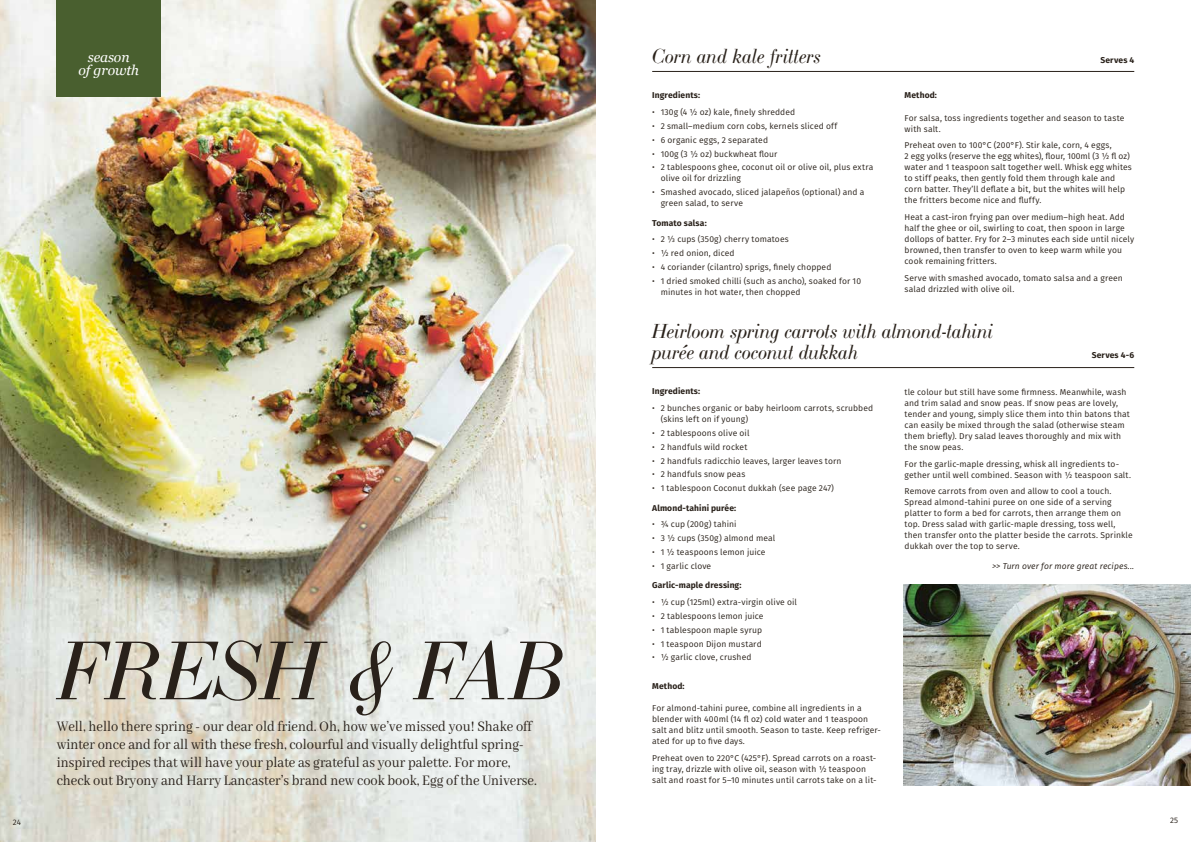
<style>
.page{position:relative;width:1191px;height:842px;background:#fff}
.page>*{position:absolute;margin:0;border:0;box-sizing:border-box;transform-origin:0 0}
.t1{font:italic 82px "LTC Bodoni 175";color:#29211a}
.t2{font:italic 20px/21px "LTC Bodoni 175";letter-spacing:-.015em;color:#29211a}
.t3{font:16px/18px "Abhaya Libre";color:#29211a;scale:.9 1}
.t4{font:italic 14px/13.6px "Georgia";letter-spacing:-.01em;color:#fff;text-align:center}
.t5{font:8.5px/11px "Fira Sans";letter-spacing:.01em;color:#29211a}
.t6{font:700 8.5px "Fira Sans";letter-spacing:.015em;color:#29211a}
.t7{font:italic 8.5px "Fira Sans";letter-spacing:.01em;color:#29211a}
.t8{font:8px "Fira Sans";color:#29211a}
</style>
<div class="page">
<img style="left:903px;top:585px;width:288px;height:200px">
<img style="left:0;top:0;width:596px;height:842px">
<div style="left:57px;top:0;width:104px;height:97px;background:#495f2f"></div>
<hr style="left:652px;top:71px;width:482px;height:1px;background:#29211a">
<hr style="left:652px;top:367px;width:482px;height:1px;background:#29211a">
<h3 class="t4" style="left:78px;top:49px;width:62px">season<br>of growth</h3>
<h1 class="t1" style="left:58px;top:625px;width:508px">FRESH &amp; FAB</h1>
<p class="t3" style="left:57px;top:718px;width:535px">Well, hello there spring - our dear old friend. Oh, how we’ve missed you! Shake off winter once and for all with these fresh, colourful and visually delightful spring&shy;inspired recipes that will have your plate as grateful as your palette. For more, check out Bryony and Harry Lancaster’s brand new cook book, Egg of the Universe.</p>
<h2 class="t2" style="left:652px;top:46px;width:171px">Corn and kale fritters</h2>
<p class="t6" style="left:1100px;top:53px;width:35px">Serves 4</p>
<p class="t6" style="left:652px;top:88px;width:50px">Ingredients:</p>
<p class="t5" style="left:652px;top:107px;width:145px">• 130g (4 ½ oz) kale, finely shredded</p>
<p class="t5" style="left:652px;top:121px;width:187px">• 2 small–medium corn cobs, kernels sliced off</p>
<p class="t5" style="left:652px;top:135px;width:117px">• 6 organic eggs, 2 separated</p>
<p class="t5" style="left:652px;top:149px;width:127px">• 100g (3 ½ oz) buckwheat flour</p>
<p class="t5" style="left:660px;top:163px;width:214px;text-indent:-8px">• 2 tablespoons ghee, coconut oil or olive oil, plus extra olive oil for drizzling</p>
<p class="t5" style="left:660px;top:187px;width:205px;text-indent:-8px">• Smashed avocado, sliced jalapeños (optional) and a green salad, to serve</p>
<p class="t6" style="left:652px;top:216px;width:56px">Tomato salsa:</p>
<p class="t5" style="left:652px;top:235px;width:138px">• 2 ⅓ cups (350g) cherry tomatoes</p>
<p class="t5" style="left:652px;top:248px;width:84px">• ½ red onion, diced</p>
<p class="t5" style="left:652px;top:262px;width:181px">• 4 coriander (cilantro) sprigs, finely chopped</p>
<p class="t5" style="left:660px;top:276px;width:202px;text-indent:-8px">• 1 dried smoked chilli (such as ancho), soaked for 10 minutes in hot water, then chopped</p>
<p class="t6" style="left:904px;top:88px;width:34px">Method:</p>
<p class="t5" style="left:904px;top:113px;width:221px">For salsa, toss ingredients together and season to taste with salt.</p>
<p class="t5" style="left:904px;top:141px;width:229px">Preheat oven to 100°C (200°F). Stir kale, corn, 4 eggs,<br>2 egg yolks (reserve the egg whites), flour, 100ml (3 ½ fl oz) water and 1 teaspoon salt together well. Whisk egg whites to stiff peaks, then gently fold them through kale and corn batter. They’ll deflate a bit, but the whites will help the fritters become nice and fluffy.</p>
<p class="t5" style="left:904px;top:212px;width:231px">Heat a cast-iron frying pan over medium–high heat. Add half the ghee or oil, swirling to coat, then spoon in large dollops of batter. Fry for 2–3 minutes each side until nicely browned, then transfer to oven to keep warm while you cook remaining fritters.</p>
<p class="t5" style="left:904px;top:273px;width:220px">Serve with smashed avocado, tomato salsa and a green salad drizzled with olive oil.</p>
<h2 class="t2" style="left:652px;top:321px;width:343px">Heirloom spring carrots with almond-tahini purée and coconut dukkah</h2>
<p class="t6" style="left:652px;top:384px;width:50px">Ingredients:</p>
<p class="t5" style="left:660px;top:403px;width:214px;text-indent:-8px">• 2 bunches organic or baby heirloom carrots, scrubbed (skins left on if young)</p>
<p class="t5" style="left:652px;top:428px;width:99px">• 2 tablespoons olive oil</p>
<p class="t5" style="left:652px;top:442px;width:97px">• 2 handfuls wild rocket</p>
<p class="t5" style="left:652px;top:456px;width:191px">• 2 handfuls radicchio leaves, larger leaves torn</p>
<p class="t5" style="left:652px;top:470px;width:95px">• 2 handfuls snow peas</p>
<p class="t5" style="left:652px;top:483px;width:183px">• 1 tablespoon Coconut dukkah (see page 247)</p>
<p class="t6" style="left:652px;top:501px;width:86px">Almond-tahini purée:</p>
<p class="t5" style="left:652px;top:520px;width:86px">• ¾ cup (200g) tahini</p>
<p class="t5" style="left:652px;top:533px;width:125px">• 3 ½ cups (350g) almond meal</p>
<p class="t5" style="left:652px;top:547px;width:115px">• 1 ½ teaspoons lemon juice</p>
<p class="t5" style="left:652px;top:561px;width:61px">• 1 garlic clove</p>
<p class="t6" style="left:652px;top:578px;width:91px">Garlic-maple dressing:</p>
<p class="t5" style="left:652px;top:597px;width:146px">• ½ cup (125ml) extra-virgin olive oil</p>
<p class="t5" style="left:652px;top:611px;width:113px">• 2 tablespoons lemon juice</p>
<p class="t5" style="left:652px;top:625px;width:111px">• 1 tablespoon maple syrup</p>
<p class="t5" style="left:652px;top:639px;width:111px">• 1 teaspoon Dijon mustard</p>
<p class="t5" style="left:652px;top:653px;width:101px">• ½ garlic clove, crushed</p>
<p class="t6" style="left:1091px;top:348px;width:44px">Serves 4-6</p>
<p class="t5" style="left:904px;top:387px;width:227px">tle colour but still have some firmness. Meanwhile, wash and trim salad and snow peas. If snow peas are lovely, tender and young, simply slice them into thin batons that can easily be mixed through the salad (otherwise steam them briefly). Dry salad leaves thoroughly and mix with the snow peas.</p>
<p class="t5" style="left:904px;top:459px;width:228px">For the garlic-maple dressing, whisk all ingredients to&shy;gether until well combined. Season with ½ teaspoon salt.</p>
<p class="t5" style="left:904px;top:487px;width:229px">Remove carrots from oven and allow to cool a touch.<br>Spread almond-tahini puree on one side of a serving platter to form a bed for carrots, then arrange them on top. Dress salad with garlic-maple dressing, toss well, then transfer onto the platter beside the carrots. Sprinkle dukkah over the top to serve.</p>
<p class="t7" style="left:992px;top:560px;width:144px">&gt;&gt; Turn over for more great recipes...</p>
<p class="t6" style="left:652px;top:679px;width:34px">Method:</p>
<p class="t5" style="left:652px;top:703px;width:230px">For almond-tahini puree, combine all ingredients in a blender with 400ml (14 fl oz) cold water and 1 teaspoon salt and blitz until smooth. Season to taste. Keep refriger&shy;ated for up to five days.</p>
<p class="t5" style="left:652px;top:753px;width:226px">Preheat oven to 220°C (425°F). Spread carrots on a roast&shy;ing tray, drizzle with olive oil, season with ½ teaspoon salt and roast for 5–10 minutes until carrots take on a lit-</p>
<p class="t8" style="left:13px;top:817px;width:10px">24</p>
<p class="t8" style="left:1170px;top:814px;width:10px">25</p>
</div>
